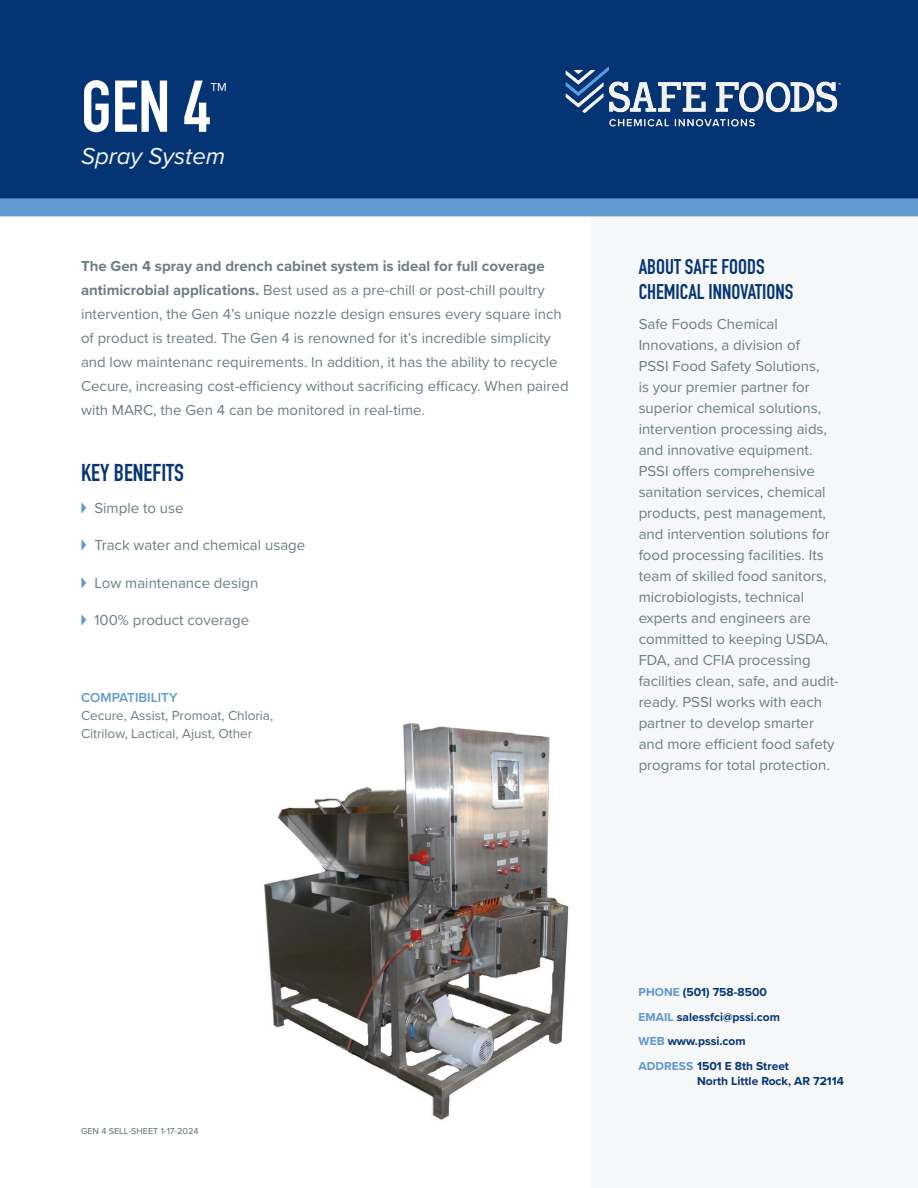
<style>
.page{position:relative;width:918px;height:1188px;background:#fff}
.page>*{position:absolute;margin:0;border:0;box-sizing:border-box;transform-origin:0 0}
.t1{font:700 72px "DIN Condensed";color:#fff}
.t2{font:italic 24px "Proxima Nova";color:#f3f6f7}
.t3{font:700 24px "DIN Condensed";color:#053474}
.t4{font:700 21px/25.2px "DIN Condensed";color:#053474}
.t5{font:15px/21px "Proxima Nova";color:#6c7e83}
.t6{font:13.5px/18px "Proxima Nova";color:#6c7e83}
.t7{font:600 13.5px "Proxima Nova";color:#6098d1}
.t8{font:700 12px/24.5px "Proxima Nova";color:#053474}
.t9{font:12px "Proxima Nova";color:#fff}
.t10{font:500 9px "Proxima Nova";color:#6c7e83}
.s1{font-weight:700}
.s2{font-weight:500;font-size:18px;color:#6098d1}
.s3{color:#6098d1}
</style>
<div class="page">
<div style="left:592px;top:216px;width:326px;height:972px;background:#f3f6f7"></div>
<div style="left:0;top:0;width:918px;height:199px;background:#053474"></div>
<img style="left:565px;top:66px;width:276px;height:61px">
<img style="left:264px;top:723px;width:305px;height:397px">
<div style="left:0;top:198px;width:918px;height:18px;background:#6199d1"></div>
<h1 class="t1" style="left:81px;top:58px;width:131px">GEN 4</h1>
<p class="t9" style="left:210px;top:78px;width:18px">TM</p>
<h2 class="t2" style="left:81px;top:138px;width:146px">Spray System</h2>
<p class="t5" style="left:81px;top:253px;width:489px;line-height:24px"><span class="s1">The Gen 4 spray and drench cabinet system is ideal for full coverage antimicrobial applications.</span> Best used as a pre-chill or post-chill poultry intervention, the Gen 4’s unique nozzle design ensures every square inch of product is treated. The Gen 4 is renowned for it’s incredible simplicity and low maintenanc requirements. In addition, it has the ability to recycle Cecure, increasing cost-efficiency without sacrificing efficacy. When paired with MARC, the Gen 4 can be monitored in real-time.</p>
<h2 class="t3" style="left:81px;top:456px;width:105px">KEY BENEFITS</h2>
<p class="t5" style="left:81px;top:496px;width:104px"><span class="s2">⊲</span> Simple to use</p>
<p class="t5" style="left:81px;top:534px;width:226px"><span class="s2">⊲</span> Track water and chemical usage</p>
<p class="t5" style="left:81px;top:571px;width:179px"><span class="s2">⊲</span> Low maintenance design</p>
<p class="t5" style="left:81px;top:609px;width:170px"><span class="s2">⊲</span> 100% product coverage</p>
<p class="t7" style="left:81px;top:687px;width:98px">COMPATIBILITY</p>
<p class="t6" style="left:81px;top:706px;width:194px">Cecure, Assist, Promoat, Chloria,<br>Citrilow, Lactical, Ajust, Other</p>
<h3 class="t4" style="left:639px;top:254px;width:156px">ABOUT SAFE FOODS<br>CHEMICAL INNOVATIONS</h3>
<p class="t5" style="left:639px;top:312px;width:202px">Safe Foods Chemical<br>Innovations, a division of<br>PSSI Food Safety Solutions,<br>is your premier partner for superior chemical solutions, intervention processing aids, and innovative equipment.<br>PSSI offers comprehensive sanitation services, chemical products, pest management, and intervention solutions for food processing facilities. Its team of skilled food sanitors, microbiologists, technical experts and engineers are committed to keeping USDA,<br>FDA, and CFIA processing facilities clean, safe, and audit&shy;ready. PSSI works with each partner to develop smarter and more efficient food safety programs for total protection.</p>
<p class="t10" style="left:81px;top:1124px;width:119px">GEN 4 SELL-SHEET 1-17-2024</p>
<p class="t8" style="left:639px;top:980px;width:152px"><span class="s3">PHONE</span> (501) 758-8500<br><span class="s3">EMAIL</span> salessfci@pssi.com<br><span class="s3">WEB</span> www.pssi.com<br><span class="s3">ADDRESS</span> 1501 E 8th Street</p>
<p class="t8" style="left:697px;top:1068px;width:148px">North Little Rock, AR 72114</p>
</div>
